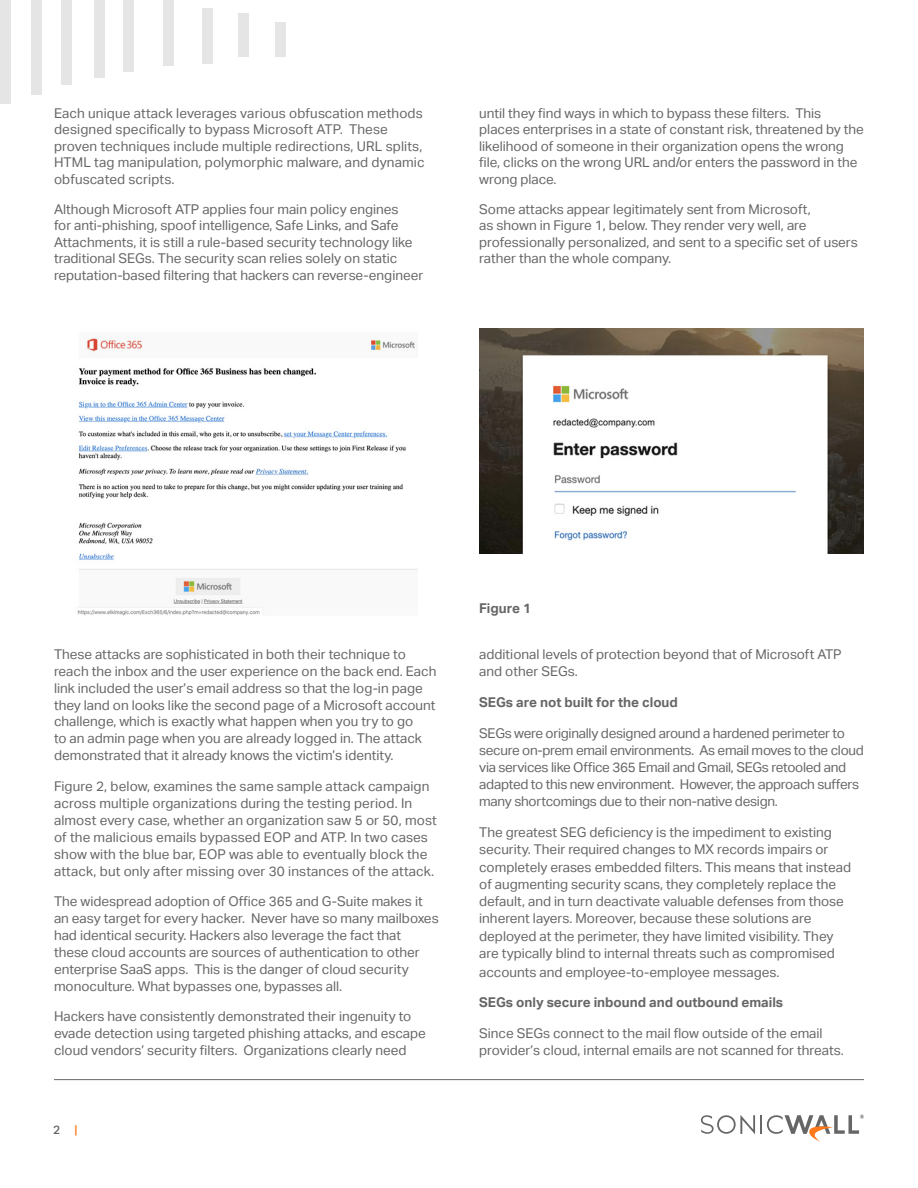
<style>
.page{position:relative;width:918px;height:1188px;background:#fff}
.page>*{position:absolute;margin:0;border:0;box-sizing:border-box;transform-origin:0 0}
.t1{font:13.5px/17px "Aktiv Grotesk";color:#666}
.t2{font:13.5px/17.2px "Aktiv Grotesk";letter-spacing:-.02em;color:#666}
.t3{font:700 13.5px "Aktiv Grotesk";color:#666}
.t4{font:500 12px "Aktiv Grotesk";color:#666}
.s1{color:#ff791a}
</style>
<div class="page">
<img style="left:77px;top:337px;width:341px;height:279px">
<div style="left:276px;top:22px;width:10px;height:35px;background:#e5e5e5"></div>
<div style="left:238px;top:13px;width:10px;height:44px;background:#e5e5e5"></div>
<div style="left:202px;top:8px;width:11px;height:56px;background:#e5e5e5"></div>
<div style="left:163px;top:0;width:11px;height:65px;background:#e5e5e5"></div>
<div style="left:94px;top:0;width:11px;height:77px;background:#e5e5e5"></div>
<div style="left:62px;top:0;width:10px;height:85px;background:#e5e5e5"></div>
<div style="left:31px;top:0;width:10px;height:95px;background:#e5e5e5"></div>
<div style="left:0;top:0;width:11px;height:104px;background:#e5e5e5"></div>
<div style="left:123px;top:0;width:11px;height:71px;background:#e5e5e5"></div>
<svg style="left:701px;top:1115px;width:163px;height:27px"></svg>
<hr style="left:54px;top:1079px;width:810px;height:1px;background:#666">
<img style="left:480px;top:328px;width:384px;height:225px">
<p class="t1" style="left:54px;top:105px;width:372px;line-height:16.5px">Each unique attack leverages various obfuscation methods designed specifically to bypass Microsoft ATP. These proven techniques include multiple redirections, URL splits, HTML tag manipulation, polymorphic malware, and dynamic obfuscated scripts.</p>
<p class="t1" style="left:54px;top:201px;width:371px;line-height:16.5px">Although Microsoft ATP applies four main policy engines<br>for anti-phishing, spoof intelligence, Safe Links, and Safe Attachments, it is still a rule-based security technology like traditional SEGs. The security scan relies solely on static reputation-based filtering that hackers can reverse-engineer</p>
<p class="t1" style="left:479px;top:105px;width:386px;line-height:16.5px">until they find ways in which to bypass these filters. This places enterprises in a state of constant risk, threatened by the likelihood of someone in their organization opens the wrong file, clicks on the wrong URL and/or enters the password in the wrong place.</p>
<p class="t1" style="left:479px;top:201px;width:380px;line-height:16.5px">Some attacks appear legitimately sent from Microsoft,<br>as shown in Figure 1, below. They render very well, are professionally personalized, and sent to a specific set of users rather than the whole company.</p>
<p class="t1" style="left:54px;top:646px;width:384px">These attacks are sophisticated in both their technique to reach the inbox and the user experience on the back end. Each link included the user’s email address so that the log-in page they land on looks like the second page of a Microsoft account challenge, which is exactly what happen when you try to go<br>to an admin page when you are already logged in. The attack demonstrated that it already knows the victim’s identity.</p>
<p class="t1" style="left:54px;top:778px;width:384px">Figure 2, below, examines the same sample attack campaign across multiple organizations during the testing period. In almost every case, whether an organization saw 5 or 50, most of the malicious emails bypassed EOP and ATP. In two cases show with the blue bar, EOP was able to eventually block the attack, but only after missing over 30 instances of the attack.</p>
<p class="t1" style="left:54px;top:893px;width:386px">The widespread adoption of Office 365 and G-Suite makes it an easy target for every hacker. Never have so many mailboxes had identical security. Hackers also leverage the fact that these cloud accounts are sources of authentication to other enterprise SaaS apps. This is the danger of cloud security monoculture. What bypasses one, bypasses all.</p>
<p class="t1" style="left:54px;top:1008px;width:373px">Hackers have consistently demonstrated their ingenuity to evade detection using targeted phishing attacks, and escape cloud vendors’ security filters. Organizations clearly need</p>
<p class="t4" style="left:53px;top:1123px;width:26px">2 <span class="s1">|</span></p>
<p class="t3" style="left:479px;top:601px;width:53px">Figure 1</p>
<p class="t1" style="left:479px;top:646px;width:364px">additional levels of protection beyond that of Microsoft ATP and other SEGs.</p>
<p class="t3" style="left:479px;top:694px;width:200px">SEGs are not built for the cloud</p>
<p class="t2" style="left:479px;top:724px;width:386px">SEGs were originally designed around a hardened perimeter to secure on-prem email environments. As email moves to the cloud via services like Office 365 Email and Gmail, SEGs retooled and adapted to this new environment. However, the approach suffers many shortcomings due to their non-native design.</p>
<p class="t1" style="left:479px;top:824px;width:373px">The greatest SEG deficiency is the impediment to existing security. Their required changes to MX records impairs or completely erases embedded filters. This means that instead of augmenting security scans, they completely replace the default, and in turn deactivate valuable defenses from those inherent layers. Moreover, because these solutions are deployed at the perimeter, they have limited visibility. They are typically blind to internal threats such as compromised</p>
<p class="t1" style="left:479px;top:963px;width:302px">accounts and employee-to-employee messages.</p>
<p class="t3" style="left:479px;top:995px;width:305px">SEGs only secure inbound and outbound emails</p>
<p class="t1" style="left:479px;top:1025px;width:366px">Since SEGs connect to the mail flow outside of the email provider’s cloud, internal emails are not scanned for threats.</p>
</div>
